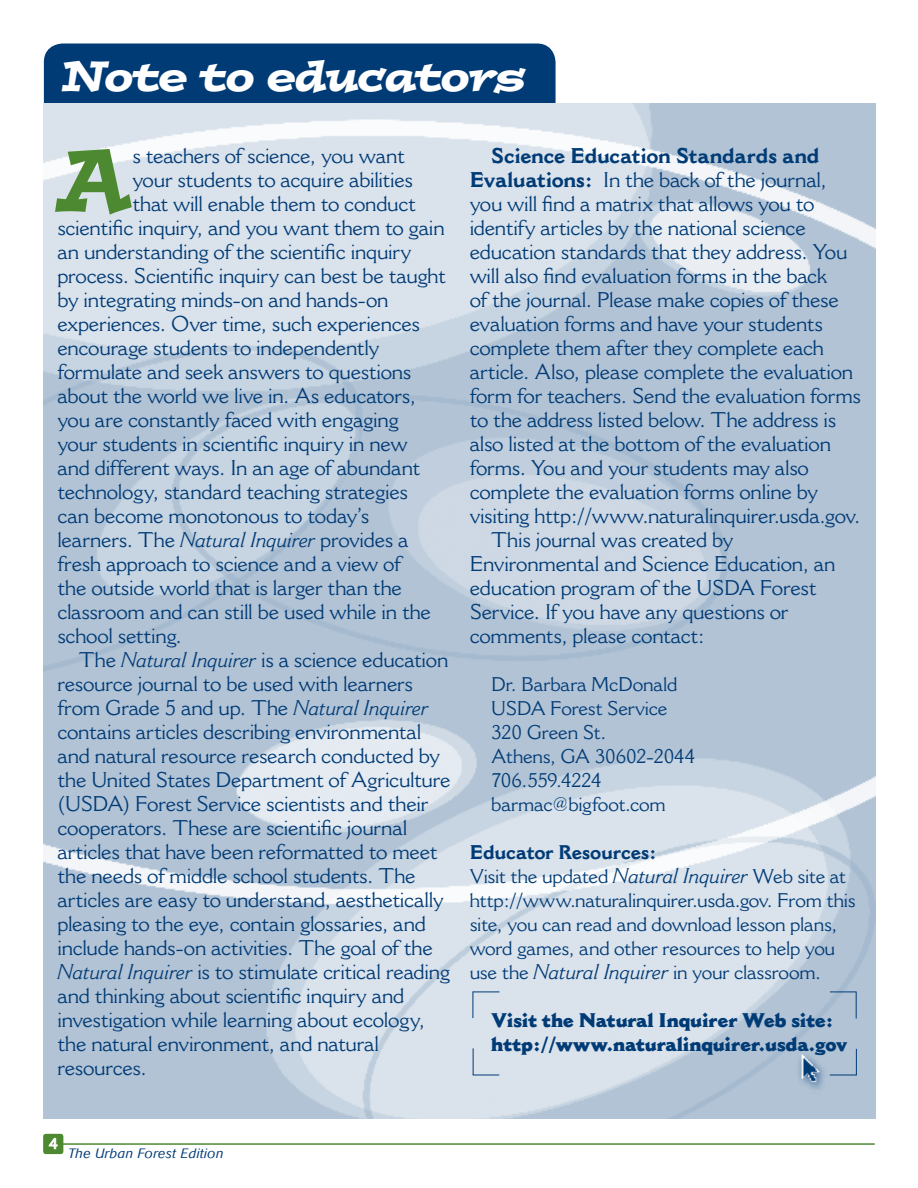
<style>
.page{position:relative;width:918px;height:1188px;background:#fff}
.page>*{position:absolute;margin:0;border:0;box-sizing:border-box;transform-origin:0 0}
.t1{font:italic 88.8px "Postino";color:#4d8930;scale:.85 1}
.t2{font:italic 42px "Postino";letter-spacing:-.02em;color:#fff}
.t3{font:21px "Cantoria";letter-spacing:-.015em;color:#003b76}
.t4{font:700 21px "Cantoria";letter-spacing:-.015em;color:#003b76}
.t5{font:19.5px/24px "Cantoria";letter-spacing:-.015em;color:#003b76}
.t6{font:800 19.5px/24px "Cantoria";letter-spacing:-.01em;color:#003b76}
.t7{font:300 15px "Cosmos";color:#fff}
.t8{font:italic 300 13.5px "Cosmos";letter-spacing:.025em;color:#003b76}
.s1{font-style:italic}
.s2{font-weight:700}
.s3{font-style:italic;font-size:21px}
</style>
<div class="page">
<hr style="left:58px;top:1143px;width:817px;height:2px;background:#4d8930">
<svg style="left:43px;top:1134px;width:20px;height:20px"></svg>
<div style="left:43px;top:43px;width:513px;height:60px;background:#003b76"></div>
<img style="left:43px;top:103px;width:832px;height:1016px">
<div style="left:794px;top:1049px;width:36px;height:45px;background:#003b76;opacity:.75"></div>
<img style="left:802px;top:1054px;width:17px;height:28px">
<svg style="left:472px;top:992px;width:28px;height:26px"></svg>
<svg style="left:473px;top:1048px;width:26px;height:28px"></svg>
<svg style="left:830px;top:992px;width:27px;height:27px"></svg>
<svg style="left:830px;top:1049px;width:27px;height:27px"></svg>
<h2 class="t2" style="left:63px;top:48px;width:465px">Note to educators</h2>
<h1 class="t1" style="left:57px;top:120px;width:90px">A</h1>
<p class="t3" style="left:132px;top:143px;width:274px">s teachers of science, you want</p>
<p class="t3" style="left:132px;top:167px;width:282px">your students to acquire abilities</p>
<p class="t3" style="left:132px;top:191px;width:285px">that will enable them to conduct</p>
<p class="t3" style="left:57px;top:215px;width:389px">scientific inquiry, and you want them to gain</p>
<p class="t3" style="left:57px;top:239px;width:355px">an understanding of the scientific inquiry</p>
<p class="t3" style="left:57px;top:263px;width:390px">process. Scientific inquiry can best be taught</p>
<p class="t3" style="left:57px;top:287px;width:333px">by integrating minds-on and hands-on</p>
<p class="t3" style="left:57px;top:311px;width:364px">experiences. Over time, such experiences</p>
<p class="t3" style="left:57px;top:335px;width:324px">encourage students to independently</p>
<p class="t3" style="left:57px;top:359px;width:356px">formulate and seek answers to questions</p>
<p class="t3" style="left:57px;top:383px;width:360px">about the world we live in. As educators,</p>
<p class="t3" style="left:57px;top:407px;width:343px">you are constantly faced with engaging</p>
<p class="t3" style="left:57px;top:431px;width:352px">your students in scientific inquiry in new</p>
<p class="t3" style="left:57px;top:455px;width:364px">and different ways. In an age of abundant</p>
<p class="t3" style="left:57px;top:479px;width:352px">technology, standard teaching strategies</p>
<p class="t3" style="left:57px;top:503px;width:313px">can become monotonous to today’s</p>
<p class="t3" style="left:57px;top:527px;width:353px">learners. The <span class="s1">Natural Inquirer</span> provides a</p>
<p class="t3" style="left:57px;top:551px;width:345px">fresh approach to science and a view of</p>
<p class="t3" style="left:57px;top:575px;width:346px">the outside world that is larger than the</p>
<p class="t3" style="left:57px;top:599px;width:375px">classroom and can still be used while in the</p>
<p class="t3" style="left:57px;top:623px;width:126px">school setting.</p>
<p class="t3" style="left:79px;top:647px;width:371px">The <span class="s1">Natural Inquirer</span> is a science education</p>
<p class="t3" style="left:57px;top:671px;width:357px">resource journal to be used with learners</p>
<p class="t3" style="left:57px;top:695px;width:373px">from Grade 5 and up. The <span class="s1">Natural Inquirer</span></p>
<p class="t3" style="left:57px;top:719px;width:366px">contains articles describing environmental</p>
<p class="t3" style="left:57px;top:743px;width:384px">and natural resource research conducted by</p>
<p class="t3" style="left:57px;top:767px;width:395px">the United States Department of Agriculture</p>
<p class="t3" style="left:57px;top:791px;width:373px">(USDA) Forest Service scientists and their</p>
<p class="t3" style="left:57px;top:815px;width:351px">cooperators. These are scientific journal</p>
<p class="t3" style="left:57px;top:839px;width:381px">articles that have been reformatted to meet</p>
<p class="t3" style="left:57px;top:863px;width:360px">the needs of middle school students. The</p>
<p class="t3" style="left:57px;top:887px;width:388px">articles are easy to understand, aesthetically</p>
<p class="t3" style="left:57px;top:911px;width:370px">pleasing to the eye, contain glossaries, and</p>
<p class="t3" style="left:57px;top:935px;width:377px">include hands-on activities. The goal of the</p>
<p class="t3" style="left:57px;top:959px;width:394px"><span class="s1">Natural Inquirer</span> is to stimulate critical reading</p>
<p class="t3" style="left:57px;top:983px;width:349px">and thinking about scientific inquiry and</p>
<p class="t3" style="left:57px;top:1007px;width:369px">investigation while learning about ecology,</p>
<p class="t3" style="left:57px;top:1031px;width:323px">the natural environment, and natural</p>
<p class="t3" style="left:57px;top:1055px;width:91px">resources.</p>
<p class="t4" style="left:491px;top:143px;width:330px">Science Education Standards and</p>
<p class="t3" style="left:470px;top:167px;width:359px"><span class="s2">Evaluations:</span> In the back of the journal,</p>
<p class="t3" style="left:470px;top:191px;width:346px">you will find a matrix that allows you to</p>
<p class="t3" style="left:470px;top:215px;width:338px">identify articles by the national science</p>
<p class="t3" style="left:470px;top:239px;width:379px">education standards that they address. You</p>
<p class="t3" style="left:470px;top:263px;width:359px">will also find evaluation forms in the back</p>
<p class="t3" style="left:470px;top:287px;width:371px">of the journal. Please make copies of these</p>
<p class="t3" style="left:470px;top:311px;width:355px">evaluation forms and have your students</p>
<p class="t3" style="left:470px;top:335px;width:356px">complete them after they complete each</p>
<p class="t3" style="left:470px;top:359px;width:385px">article. Also, please complete the evaluation</p>
<p class="t3" style="left:470px;top:383px;width:393px">form for teachers. Send the evaluation forms</p>
<p class="t3" style="left:470px;top:407px;width:368px">to the address listed below. The address is</p>
<p class="t3" style="left:470px;top:431px;width:363px">also listed at the bottom of the evaluation</p>
<p class="t3" style="left:470px;top:455px;width:341px">forms. You and your students may also</p>
<p class="t3" style="left:470px;top:479px;width:350px">complete the evaluation forms online by</p>
<p class="t3" style="left:470px;top:503px;width:392px">visiting http://www.naturalinquirer.usda.gov.</p>
<p class="t3" style="left:491px;top:527px;width:244px">This journal was created by</p>
<p class="t3" style="left:470px;top:551px;width:367px">Environmental and Science Education, an</p>
<p class="t3" style="left:470px;top:575px;width:348px">education program of the USDA Forest</p>
<p class="t3" style="left:470px;top:599px;width:320px">Service. If you have any questions or</p>
<p class="t3" style="left:470px;top:623px;width:236px">comments, please contact:</p>
<p class="t5" style="left:491px;top:672px;width:206px">Dr. Barbara McDonald<br>USDA Forest Service<br>320 Green St.<br>Athens, GA 30602-2044<br>706.559.4224 barmac@bigfoot.com</p>
<p class="t5" style="left:470px;top:840px;width:388px"><span class="s2">Educator Resources:<br></span>Visit the updated <span class="s3">Natural Inquirer</span> Web site at http://www.naturalinquirer.usda.gov. From this site, you can read and download lesson plans, word games, and other resources to help you use the <span class="s3">Natural Inquirer</span> in your classroom.</p>
<p class="t6" style="left:491px;top:1008px;width:357px">Visit the Natural Inquirer Web site: http://www.naturalinquirer.usda.gov</p>
<p class="t7" style="left:48px;top:1135px;width:11px">4</p>
<p class="t8" style="left:68px;top:1146px;width:157px">The Urban Forest Edition</p>
</div>
